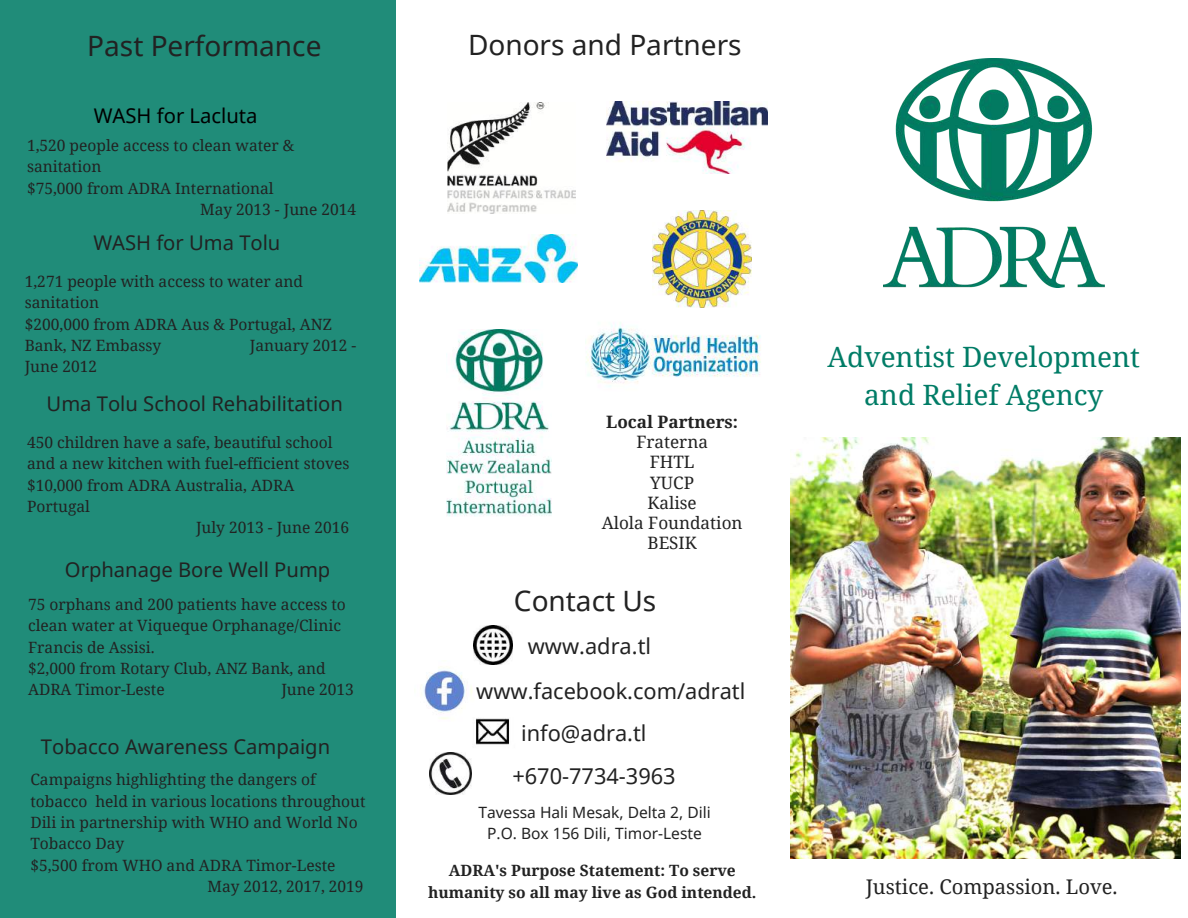
<style>
.page{position:relative;width:1188px;height:918px;background:#fff}
.page>*{position:absolute;margin:0;border:0;box-sizing:border-box;transform-origin:0 0}
.t1{font:28.05px "Noto Sans";color:#222}
.t2{font:28.05px/38.2px "Noto Serif";color:#007c66;text-align:center}
.t3{font:21.75px "Noto Sans";color:#222}
.t4{font:20.25px "Noto Sans";color:#222}
.t5{font:20.25px "Noto Serif";color:#222}
.t6{font:20.25px "Noto Sans";color:#000}
.t7{font:17.1px/20.2px "Noto Serif";color:#222;text-align:center}
.t8{font:700 17.1px "Noto Serif";color:#222}
.t9{font:15.6px/21.3px "Noto Serif";color:#222}
.t10{font:700 15.6px/21.3px "Noto Serif";color:#222;text-align:center}
.t11{font:15.6px/21.3px "Noto Sans";color:#222;text-align:center}
</style>
<div class="page">
<div style="left:0;top:0;width:396px;height:918px;background:#208c79"></div>
<img style="left:448px;top:102px;width:128px;height:112px">
<img style="left:606px;top:101px;width:161px;height:72px">
<img style="left:652px;top:210px;width:100px;height:97px">
<img style="left:420px;top:234px;width:157px;height:48px">
<img style="left:586px;top:322px;width:175px;height:65px">
<img style="left:791px;top:438px;width:389px;height:420px">
<img style="left:420px;top:667px;width:53px;height:53px">
<img style="left:474px;top:626px;width:39px;height:39px">
<img style="left:467px;top:705px;width:42px;height:40px">
<img style="left:430px;top:753px;width:41px;height:41px">
<img style="left:883px;top:58px;width:222px;height:230px">
<img style="left:447px;top:330px;width:104px;height:186px">
<h1 class="t1" style="left:87px;top:26px;width:236px">Past Performance</h1>
<h1 class="t1" style="left:468px;top:25px;width:275px">Donors and Partners</h1>
<p class="t6" style="left:94px;top:101px;width:165px">WASH for Lacluta</p>
<p class="t9" style="left:27px;top:134px;width:269px">1,520 people access to clean water &amp;</p>
<p class="t9" style="left:27px;top:155px;width:76px">sanitation</p>
<p class="t9" style="left:27px;top:177px;width:248px">$75,000 from ADRA International</p>
<p class="t9" style="left:200px;top:198px;width:158px">May 2013 - June 2014</p>
<p class="t4" style="left:93px;top:228px;width:189px">WASH for Uma Tolu</p>
<p class="t9" style="left:25px;top:270px;width:309px">1,271 people with access to water and sanitation<br>$200,000 from ADRA Aus &amp; Portugal, ANZ<br>Bank, NZ Embassy</p>
<p class="t9" style="left:250px;top:334px;width:108px">January 2012 -</p>
<p class="t9" style="left:25px;top:356px;width:74px">June 2012</p>
<p class="t4" style="left:47px;top:389px;width:298px">Uma Tolu School Rehabilitation</p>
<p class="t9" style="left:27px;top:431px;width:307px">450 children have a safe, beautiful school</p>
<p class="t9" style="left:27px;top:452px;width:324px">and a new kitchen with fuel-efficient stoves</p>
<p class="t9" style="left:27px;top:474px;width:269px">$10,000 from ADRA Australia, ADRA</p>
<p class="t9" style="left:27px;top:495px;width:64px">Portugal</p>
<p class="t9" style="left:196px;top:517px;width:155px">July 2013 - June 2016</p>
<p class="t4" style="left:65px;top:555px;width:267px">Orphanage Bore Well Pump</p>
<p class="t9" style="left:28px;top:593px;width:319px">75 orphans and 200 patients have access to clean water at Viqueque Orphanage/Clinic<br>Francis de Assisi.<br>$2,000 from Rotary Club, ANZ Bank, and<br>ADRA Timor-Leste</p>
<p class="t9" style="left:281px;top:679px;width:74px">June 2013</p>
<p class="t4" style="left:41px;top:732px;width:291px">Tobacco Awareness Campaign</p>
<p class="t9" style="left:30px;top:769px;width:287px">Campaigns highlighting the dangers of</p>
<p class="t9" style="left:30px;top:790px;width:337px">tobacco held in various locations throughout</p>
<p class="t9" style="left:30px;top:811px;width:329px">Dili in partnership with WHO and World No</p>
<p class="t9" style="left:30px;top:833px;width:95px">Tobacco Day</p>
<p class="t9" style="left:30px;top:854px;width:307px">$5,500 from WHO and ADRA Timor-Leste</p>
<p class="t9" style="left:207px;top:875px;width:158px">May 2012, 2017, 2019</p>
<p class="t8" style="left:606px;top:410px;width:133px">Local Partners:</p>
<p class="t7" style="left:602px;top:431px;width:142px">Fraterna<br>FHTL<br>YUCP<br>Kalise<br>Alola Foundation<br>BESIK</p>
<h1 class="t1" style="left:514px;top:581px;width:144px">Contact Us</h1>
<h2 class="t3" style="left:528px;top:630px;width:125px">www.adra.tl</h2>
<h2 class="t3" style="left:476px;top:675px;width:271px">www.facebook.com/adratl</h2>
<h2 class="t3" style="left:521px;top:718px;width:127px">info@adra.tl</h2>
<h2 class="t3" style="left:512px;top:761px;width:165px">+670-7734-3963</h2>
<p class="t11" style="left:478px;top:801px;width:234px">Tavessa Hali Mesak, Delta 2, Dili<br>P.O. Box 156 Dili, Timor-Leste</p>
<p class="t10" style="left:428px;top:860px;width:330px">ADRA's Purpose Statement: To serve humanity so all may live as God intended.</p>
<h1 class="t2" style="left:828px;top:337px;width:314px">Adventist Development and Relief Agency</h1>
<p class="t5" style="left:866px;top:873px;width:254px">Justice. Compassion. Love.</p>
</div>
